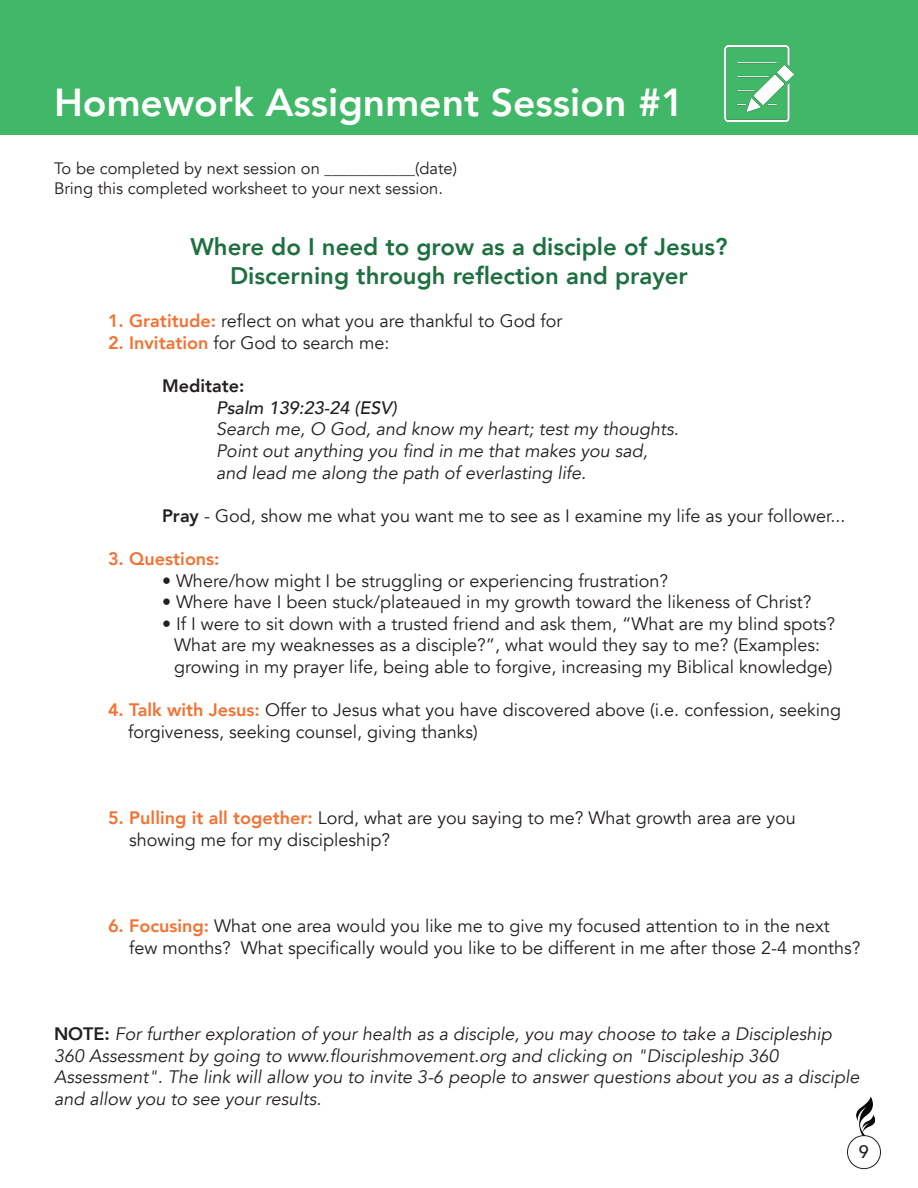
<style>
.page{position:relative;width:918px;height:1188px;background:#fff}
.page>*{position:absolute;margin:0;border:0;box-sizing:border-box;transform-origin:0 0}
.t1{font:800 39px "Avenir";color:#fff}
.t2{font:800 24px "Avenir";color:#1e7041}
.t3{font:18px/21.6px "Avenir";color:#231f20}
.t4{font:italic 18px/21.6px "Avenir";color:#231f20}
.t5{font:italic 500 18px "Avenir";color:#231f20}
.t6{font:800 18px "Avenir";color:#f37131}
.t7{font:800 18px "Avenir";color:#231f20}
.t8{font:500 18px "Avenir";color:#231f20}
.t9{font:16.5px "Avenir";color:#231f20}
.s1{font-weight:800;color:#f37131}
.s2{font-weight:800}
.s3{font-weight:800;font-style:normal}
</style>
<div class="page">
<div style="left:0;top:0;width:918px;height:135px;background:#41b867"></div>
<img style="left:724px;top:45px;width:69px;height:77px">
<img style="left:856px;top:1096px;width:18px;height:40px">
<div style="left:847px;top:1135px;width:34px;height:34px;border:1px solid #231f20;border-radius:50%"></div>
<p class="t1" style="left:54px;top:72px;width:632px">Homework Assignment Session #1</p>
<p class="t9" style="left:54px;top:159px;width:405px">To be completed by next session on ___________(date)</p>
<p class="t9" style="left:54px;top:178px;width:390px">Bring this completed worksheet to your next session.</p>
<p class="t2" style="left:190px;top:228px;width:539px">Where do I need to grow as a disciple of Jesus?</p>
<p class="t2" style="left:230px;top:257px;width:459px">Discerning through reflection and prayer</p>
<p class="t3" style="left:108px;top:311px;width:456px"><span class="s1">1. Gratitude:</span> reflect on what you are thankful to God for</p>
<p class="t3" style="left:108px;top:332px;width:283px"><span class="s1">2. Invitation</span> for God to search me:</p>
<p class="t7" style="left:162px;top:372px;width:84px">Meditate:</p>
<p class="t5" style="left:216px;top:397px;width:182px">Psalm 139:23-24 (ESV)</p>
<p class="t4" style="left:216px;top:419px;width:464px">Search me, O God, and know my heart; test my thoughts.</p>
<p class="t4" style="left:216px;top:440px;width:433px">Point out anything you find in me that makes you sad,</p>
<p class="t4" style="left:216px;top:462px;width:372px">and lead me along the path of everlasting life.</p>
<p class="t3" style="left:162px;top:505px;width:685px"><span class="s2">Pray</span> - God, show me what you want me to see as I examine my life as your follower...</p>
<p class="t6" style="left:108px;top:545px;width:113px">3. Questions:</p>
<p class="t3" style="left:162px;top:570px;width:508px">• Where/how might I be struggling or experiencing frustration?</p>
<p class="t3" style="left:162px;top:592px;width:651px">• Where have I been stuck/plateaued in my growth toward the likeness of Christ?</p>
<p class="t3" style="left:162px;top:613px;width:675px;text-align:center">• If I were to sit down with a trusted friend and ask them, “What are my blind spots?<br>What are my weaknesses as a disciple?”, what would they say to me? (Examples: growing in my prayer life, being able to forgive, increasing my Biblical knowledge)</p>
<p class="t3" style="left:128px;top:700px;width:715px;text-indent:-20px"><span class="s1">4. Talk with Jesus:</span> Offer to Jesus what you have discovered above (i.e. confession, seeking forgiveness, seeking counsel, giving thanks)</p>
<p class="t3" style="left:108px;top:808px;width:689px"><span class="s1">5. Pulling it all together:</span> Lord, what are you saying to me? What growth area are you</p>
<p class="t3" style="left:129px;top:829px;width:262px">showing me for my discipleship?</p>
<p class="t3" style="left:129px;top:916px;width:733px;text-indent:-21px"><span class="s1">6. Focusing:</span> What one area would you like me to give my focused attention to in the next few months? What specifically would you like to be different in me after those 2-4 months?</p>
<p class="t4" style="left:54px;top:1024px;width:779px"><span class="s3">NOTE:</span> For further exploration of your health as a disciple, you may choose to take a Discipleship<br>360 Assessment by going to www.flourishmovement.org and clicking on "Discipleship 360</p>
<p class="t4" style="left:54px;top:1067px;width:807px">Assessment". The link will allow you to invite 3-6 people to answer questions about you as a disciple and allow you to see your results.</p>
<p class="t8" style="left:859px;top:1136px;width:12px">9</p>
</div>
